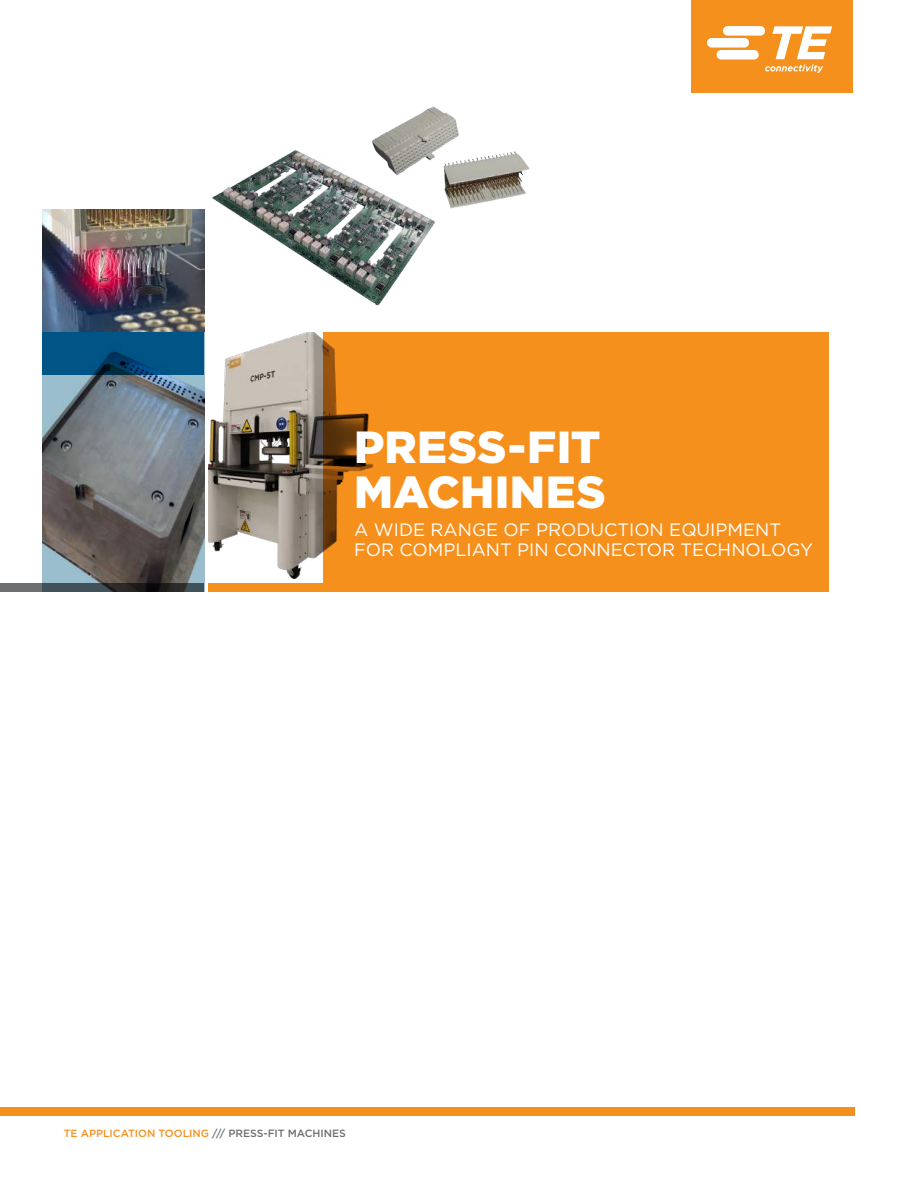
<style>
.page{position:relative;width:918px;height:1188px;background:#fff}
.page>*{position:absolute;margin:0;border:0;box-sizing:border-box;transform-origin:0 0}
.t1{font:900 45px/45px "Gotham";letter-spacing:.01em;color:#fff}
.t2{font:18px/19.5px "Gotham";color:#fff}
.t3{font:500 10.5px "Gotham";color:#f6901d}
.s1{color:#6c6e70}
</style>
<div class="page">
<img style="left:211px;top:150px;width:224px;height:156px">
<img style="left:208px;top:333px;width:115px;height:246px">
<img style="left:43px;top:209px;width:161px;height:124px">
<svg style="left:43px;top:375px;width:161px;height:208px;background:#70767a"></svg>
<div style="left:0;top:1107px;width:854px;height:9px;background:#f6901d"></div>
<svg style="left:0;top:583px;width:204px;height:9px;background:#3d4346"></svg>
<div style="left:323px;top:333px;width:506px;height:250px;background:#f6901d"></div>
<svg style="left:43px;top:333px;width:161px;height:42px;background:#004f7f"></svg>
<div style="left:208px;top:583px;width:621px;height:9px;background:#f6901d"></div>
<img style="left:368px;top:106px;width:162px;height:106px">
<div style="left:691px;top:0;width:162px;height:93px;background:#f6901d"></div>
<svg style="left:707px;top:26px;width:125px;height:47px"></svg>
<h1 class="t1" style="left:354px;top:427px;width:253px">PRESS-FIT<br>MACHINES</h1>
<p class="t2" style="left:354px;top:521px;width:460px">A WIDE RANGE OF PRODUCTION EQUIPMENT<br>FOR COMPLIANT PIN CONNECTOR TECHNOLOGY</p>
<p class="t3" style="left:64px;top:1128px;width:284px">TE APPLICATION TOOLING <span class="s1">/// PRESS-FIT MACHINES</span></p>
</div>
